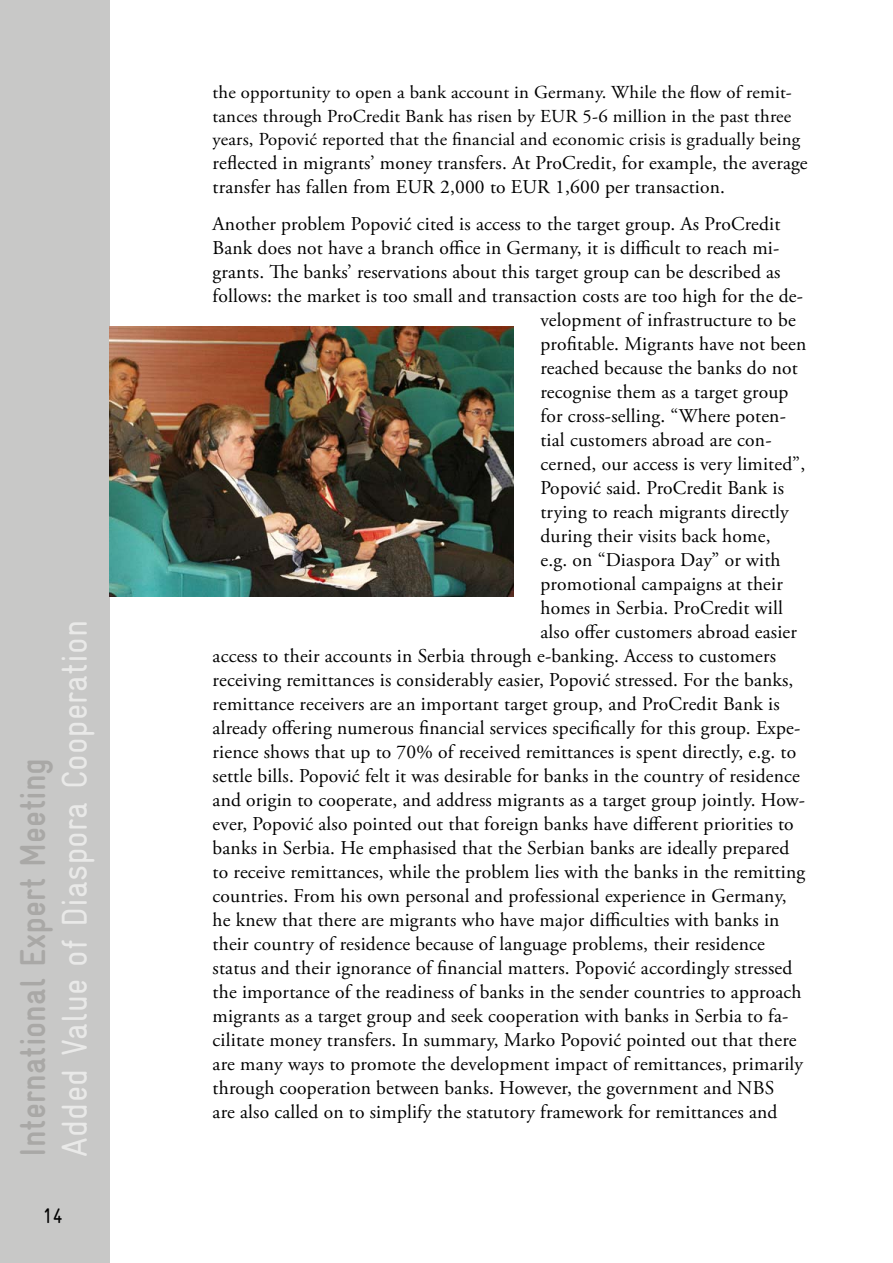
<style>
.page{position:relative;width:893px;height:1263px;background:#fff}
.page>*{position:absolute;margin:0;border:0;box-sizing:border-box;transform-origin:0 0}
.t1{font:condensed 36px "Gravur";color:#e9e9e8}
.t2{font:700 condensed 36px "Gravur";color:#a9a8a6}
.t3{font:condensed 21px "Gravur";color:#000}
.t4{font:19.5px/24px "Adobe Garamond Pro";letter-spacing:.01em;color:#000}
.t5{font:18.3px/23.4px "Adobe Garamond Pro";letter-spacing:.01em;color:#000}
</style>
<div class="page">
<div style="left:0;top:0;width:109px;height:1263px;background:#c8c8c7"></div>
<img style="left:109px;top:327px;width:405px;height:269px">
<h1 class="t1" style="left:52px;top:1157px;width:681px;rotate:-90deg">migrants as customers of financial institutions</h1>
<h1 class="t1" style="left:55px;top:1157px;width:538px;rotate:-90deg">Added Value of Diaspora Cooperation</h1>
<h1 class="t2" style="left:13px;top:1157px;width:400px;rotate:-90deg">International Expert Meeting</h1>
<h1 class="t2" style="left:14px;top:1157px;width:349px;rotate:-90deg">Remittances for Serbia –</h1>
<p class="t3" style="left:43px;top:1204px;width:22px">14</p>
<p class="t5" style="left:213px;top:81px;width:589px">the opportunity to open a bank account in Germany. While the flow of remit&shy;tances through ProCredit Bank has risen by EUR 5-6 million in the past three years, Popović reported that the financial and economic crisis is gradually being</p>
<p class="t4" style="left:213px;top:152px;width:597px">reflected in migrants’ money transfers. At ProCredit, for example, the average transfer has fallen from EUR 2,000 to EUR 1,600 per transaction.</p>
<p class="t4" style="left:213px;top:212px;width:569px">Another problem Popović cited is access to the target group. As ProCredit</p>
<p class="t4" style="left:213px;top:236px;width:568px">Bank does not have a branch office in Germany, it is difficult to reach mi-</p>
<p class="t4" style="left:213px;top:260px;width:569px">grants. The banks’ reservations about this target group can be described as</p>
<p class="t4" style="left:213px;top:284px;width:592px">follows: the market is too small and transaction costs are too high for the de-</p>
<p class="t4" style="left:540px;top:308px;width:257px">velopment of infrastructure to be</p>
<p class="t4" style="left:540px;top:332px;width:267px">profitable. Migrants have not been</p>
<p class="t4" style="left:540px;top:356px;width:259px">reached because the banks do not</p>
<p class="t4" style="left:540px;top:380px;width:249px">recognise them as a target group</p>
<p class="t4" style="left:540px;top:404px;width:247px">for cross-selling. “Where poten-</p>
<p class="t4" style="left:540px;top:428px;width:233px">tial customers abroad are con-</p>
<p class="t4" style="left:540px;top:452px;width:266px">cerned, our access is very limited”,</p>
<p class="t4" style="left:540px;top:476px;width:245px">Popović said. ProCredit Bank is</p>
<p class="t4" style="left:540px;top:500px;width:250px">trying to reach migrants directly</p>
<p class="t4" style="left:540px;top:524px;width:232px">during their visits back home,</p>
<p class="t4" style="left:540px;top:548px;width:242px">e.g. on “Diaspora Day” or with</p>
<p class="t4" style="left:540px;top:572px;width:244px">promotional campaigns at their</p>
<p class="t4" style="left:540px;top:596px;width:244px">homes in Serbia. ProCredit will</p>
<p class="t4" style="left:540px;top:620px;width:258px">also offer customers abroad easier</p>
<p class="t4" style="left:213px;top:644px;width:565px">access to their accounts in Serbia through e-banking. Access to customers</p>
<p class="t4" style="left:213px;top:668px;width:582px">receiving remittances is considerably easier, Popović stressed. For the banks,</p>
<p class="t4" style="left:213px;top:692px;width:569px">remittance receivers are an important target group, and ProCredit Bank is</p>
<p class="t4" style="left:213px;top:716px;width:589px">already offering numerous financial services specifically for this group. Expe-</p>
<p class="t4" style="left:213px;top:740px;width:585px">rience shows that up to 70% of received remittances is spent directly, e.g. to</p>
<p class="t4" style="left:213px;top:764px;width:589px">settle bills. Popović felt it was desirable for banks in the country of residence</p>
<p class="t4" style="left:213px;top:788px;width:594px">and origin to cooperate, and address migrants as a target group jointly. How-</p>
<p class="t4" style="left:213px;top:812px;width:583px">ever, Popović also pointed out that foreign banks have different priorities to</p>
<p class="t4" style="left:213px;top:836px;width:578px">banks in Serbia. He emphasised that the Serbian banks are ideally prepared</p>
<p class="t4" style="left:213px;top:860px;width:594px">to receive remittances, while the problem lies with the banks in the remitting</p>
<p class="t4" style="left:213px;top:884px;width:576px">countries. From his own personal and professional experience in Germany,</p>
<p class="t4" style="left:213px;top:908px;width:568px">he knew that there are migrants who have major difficulties with banks in</p>
<p class="t4" style="left:213px;top:932px;width:554px">their country of residence because of language problems, their residence</p>
<p class="t4" style="left:213px;top:956px;width:581px">status and their ignorance of financial matters. Popović accordingly stressed</p>
<p class="t4" style="left:213px;top:980px;width:590px">the importance of the readiness of banks in the sender countries to approach</p>
<p class="t4" style="left:213px;top:1004px;width:577px">migrants as a target group and seek cooperation with banks in Serbia to fa-</p>
<p class="t4" style="left:213px;top:1028px;width:585px">cilitate money transfers. In summary, Marko Popović pointed out that there</p>
<p class="t4" style="left:213px;top:1052px;width:592px">are many ways to promote the development impact of remittances, primarily</p>
<p class="t4" style="left:213px;top:1076px;width:563px">through cooperation between banks. However, the government and NBS</p>
<p class="t4" style="left:213px;top:1100px;width:566px">are also called on to simplify the statutory framework for remittances and</p>
</div>
